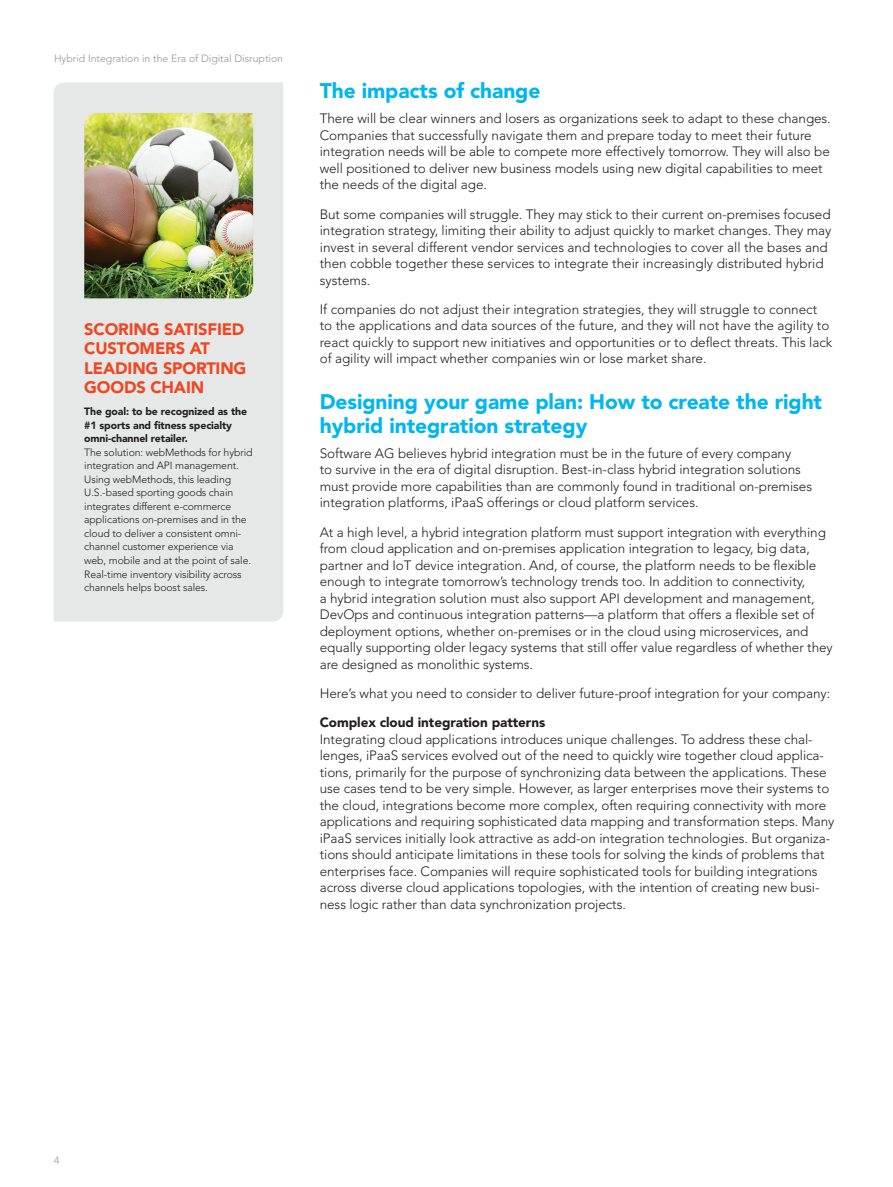
<style>
.page{position:relative;width:893px;height:1187px;background:#fff}
.page>*{position:absolute;margin:0;border:0;box-sizing:border-box;transform-origin:0 0}
.Blue_Headline_2_-_Bo{font:900 21px/24px "Avenir LT Std";letter-spacing:-.005em;color:#00b6f0}
.Blue_Headline_2_-_Bo-2{font:900 16.5px/19.5px "Avenir LT Std";letter-spacing:-.01em;color:#ef4722}
.Bodycopy_-_Light_9_1{font:300 13.5px/16.5px "Avenir LT Std";letter-spacing:-.005em;color:#231f20}
.Black_Headline_2_-_B{font:300 13.5px/16.5px "Avenir LT Std";letter-spacing:-.005em;color:#231f20}
.Bodycopy_-_Light_9_1-2{font:300 10.5px/13.5px "Avenir LT Std";letter-spacing:-.01em;color:#231f20}
.t1{font:300 10.5px "Avenir LT Std";color:#939598}
.s1{font-weight:900}
</style>
<div class="page">
<div style="left:54px;top:82px;width:229px;height:539px;background:#e5e8e7"></div>
<img style="left:84px;top:113px;width:169px;height:185px">
<p class="t1" style="left:54px;top:52px;width:231px">Hybrid Integration in the Era of Digital Disruption</p>
<p class="Blue_Headline_2_-_Bo-2" style="left:84px;top:319px;width:164px">SCORING SATISFIED<br>CUSTOMERS AT<br>LEADING SPORTING<br>GOODS CHAIN</p>
<p class="Bodycopy_-_Light_9_1-2" style="left:84px;top:405px;width:170px"><span class="s1">The goal: to be recognized as the #1 sports and fitness specialty omni-channel retailer.<br></span>The solution: webMethods for hybrid integration and API management.<br>Using webMethods, this leading U.S.-based sporting goods chain integrates different e-commerce applications on-premises and in the cloud to deliver a consistent omni&shy;channel customer experience via web, mobile and at the point of sale.<br>Real-time inventory visibility across channels helps boost sales.</p>
<p class="Blue_Headline_2_-_Bo" style="left:320px;top:79px;width:222px">The impacts of change</p>
<p class="Bodycopy_-_Light_9_1" style="left:320px;top:110px;width:512px">There will be clear winners and losers as organizations seek to adapt to these changes.<br>Companies that successfully navigate them and prepare today to meet their future integration needs will be able to compete more effectively tomorrow. They will also be well positioned to deliver new business models using new digital capabilities to meet the needs of the digital age.</p>
<p class="Bodycopy_-_Light_9_1" style="left:320px;top:206px;width:513px">But some companies will struggle. They may stick to their current on-premises focused integration strategy, limiting their ability to adjust quickly to market changes. They may invest in several different vendor services and technologies to cover all the bases and then cobble together these services to integrate their increasingly distributed hybrid systems.</p>
<p class="Bodycopy_-_Light_9_1" style="left:320px;top:301px;width:514px">If companies do not adjust their integration strategies, they will struggle to connect to the applications and data sources of the future, and they will not have the agility to react quickly to support new initiatives and opportunities or to deflect threats. This lack of agility will impact whether companies win or lose market share.</p>
<p class="Blue_Headline_2_-_Bo" style="left:320px;top:389px;width:504px">Designing your game plan: How to create the right hybrid integration strategy</p>
<p class="Bodycopy_-_Light_9_1" style="left:320px;top:445px;width:494px">Software AG believes hybrid integration must be in the future of every company<br>to survive in the era of digital disruption. Best-in-class hybrid integration solutions must provide more capabilities than are commonly found in traditional on-premises integration platforms, iPaaS offerings or cloud platform services.</p>
<p class="Bodycopy_-_Light_9_1" style="left:320px;top:523px;width:515px">At a high level, a hybrid integration platform must support integration with everything from cloud application and on-premises application integration to legacy, big data, partner and IoT device integration. And, of course, the platform needs to be flexible enough to integrate tomorrow’s technology trends too. In addition to connectivity,<br>a hybrid integration solution must also support API development and management, DevOps and continuous integration patterns—a platform that offers a flexible set of deployment options, whether on-premises or in the cloud using microservices, and equally supporting older legacy systems that still offer value regardless of whether they are designed as monolithic systems.</p>
<p class="Bodycopy_-_Light_9_1" style="left:320px;top:685px;width:512px">Here’s what you need to consider to deliver future-proof integration for your company:</p>
<p class="Black_Headline_2_-_B" style="left:320px;top:714px;width:516px"><span class="s1">Complex cloud integration patterns<br></span>Integrating cloud applications introduces unique challenges. To address these chal&shy;lenges, iPaaS services evolved out of the need to quickly wire together cloud applica&shy;tions, primarily for the purpose of synchronizing data between the applications. These use cases tend to be very simple. However, as larger enterprises move their systems to the cloud, integrations become more complex, often requiring connectivity with more applications and requiring sophisticated data mapping and transformation steps. Many iPaaS services initially look attractive as add-on integration technologies. But organiza&shy;tions should anticipate limitations in these tools for solving the kinds of problems that enterprises face. Companies will require sophisticated tools for building integrations across diverse cloud applications topologies, with the intention of creating new busi&shy;ness logic rather than data synchronization projects.</p>
<p class="t1" style="left:54px;top:1153px;width:7px">4</p>
</div>
